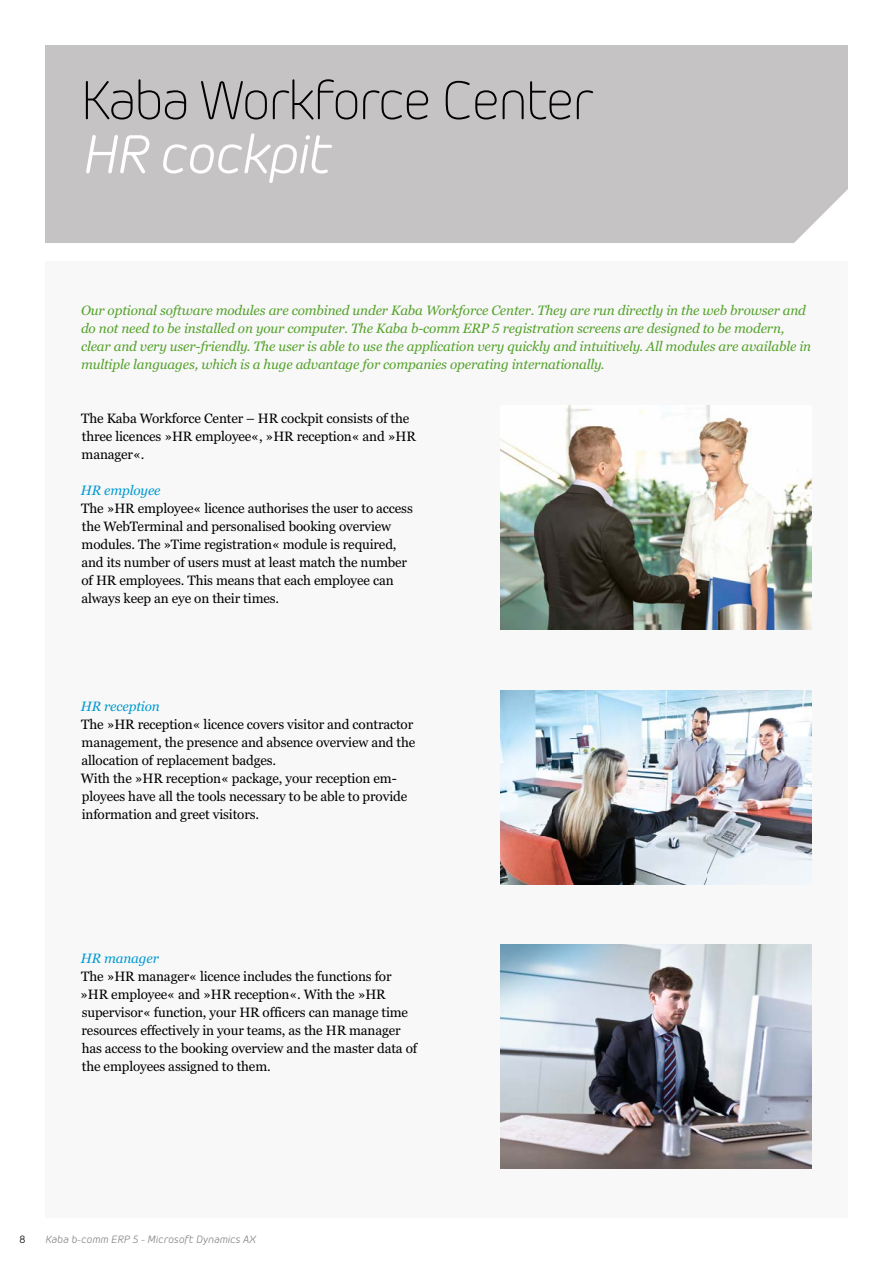
<style>
.page{position:relative;width:893px;height:1263px;background:#fff}
.page>*{position:absolute;margin:0;border:0;box-sizing:border-box;transform-origin:0 0}
.t1{font:300 54px "Morebi Rounded";letter-spacing:-.03em;color:#000}
.t2{font:italic 54px "Morebi Rounded";letter-spacing:-.03em;color:#fff}
.t3{font:13.5px/18px "Georgia Pro";letter-spacing:-.01em;color:#000}
.t4{font:italic 13.5px/18px "Georgia Pro";letter-spacing:-.01em;color:#54a22b}
.t5{font:italic 13.5px "Georgia Pro";letter-spacing:-.01em;color:#009acf}
.t6{font:italic 10.5px "Morebi Rounded";color:#828383}
.t7{font:10.5px "Morebi Rounded";color:#000}
</style>
<div class="page">
<div style="left:45px;top:261px;width:803px;height:957px;background:#f8f8f8"></div>
<div style="left:45px;top:45px;width:803px;height:198px;background:#c5c3c4"></div>
<img style="left:500px;top:405px;width:312px;height:225px">
<img style="left:500px;top:944px;width:312px;height:225px">
<img style="left:500px;top:690px;width:312px;height:195px">
<h1 class="t1" style="left:81px;top:64px;width:514px">Kaba Workforce Center</h1>
<h1 class="t2" style="left:81px;top:116px;width:250px">HR cockpit</h1>
<p class="t4" style="left:81px;top:302px;width:732px">Our optional software modules are combined under Kaba Workforce Center. They are run directly in the web browser and do not need to be installed on your computer. The Kaba b-comm ERP 5 registration screens are designed to be modern, clear and very user-friendly. The user is able to use the application very quickly and intuitively. All modules are available in multiple languages, which is a huge advantage for companies operating internationally.</p>
<p class="t3" style="left:81px;top:410px;width:336px">The Kaba Workforce Center – HR cockpit consists of the three licences »HR employee«, »HR reception« and »HR manager«.</p>
<p class="t5" style="left:81px;top:483px;width:81px">HR employee</p>
<p class="t3" style="left:81px;top:500px;width:333px">The »HR employee« licence authorises the user to access the WebTerminal and personalised booking overview modules. The »Time registration« module is required, and its number of users must at least match the number of HR employees. This means that each employee can always keep an eye on their times.</p>
<p class="t5" style="left:81px;top:699px;width:81px">HR reception</p>
<p class="t3" style="left:81px;top:716px;width:336px">The »HR reception« licence covers visitor and contractor management, the presence and absence overview and the allocation of replacement badges.<br>With the »HR reception« package, your reception em&shy;ployees have all the tools necessary to be able to provide information and greet visitors.</p>
<p class="t5" style="left:81px;top:951px;width:80px">HR manager</p>
<p class="t3" style="left:80px;top:968px;width:338px">The »HR manager« licence includes the functions for »HR employee« and »HR reception«. With the »HR supervisor« function, your HR officers can manage time resources effectively in your teams, as the HR manager has access to the booking overview and the master data of the employees assigned to them.</p>
<p class="t7" style="left:20px;top:1232px;width:7px">8</p>
<p class="t6" style="left:45px;top:1232px;width:212px">Kaba b-comm ERP 5 - Microsoft Dynamics AX</p>
</div>
